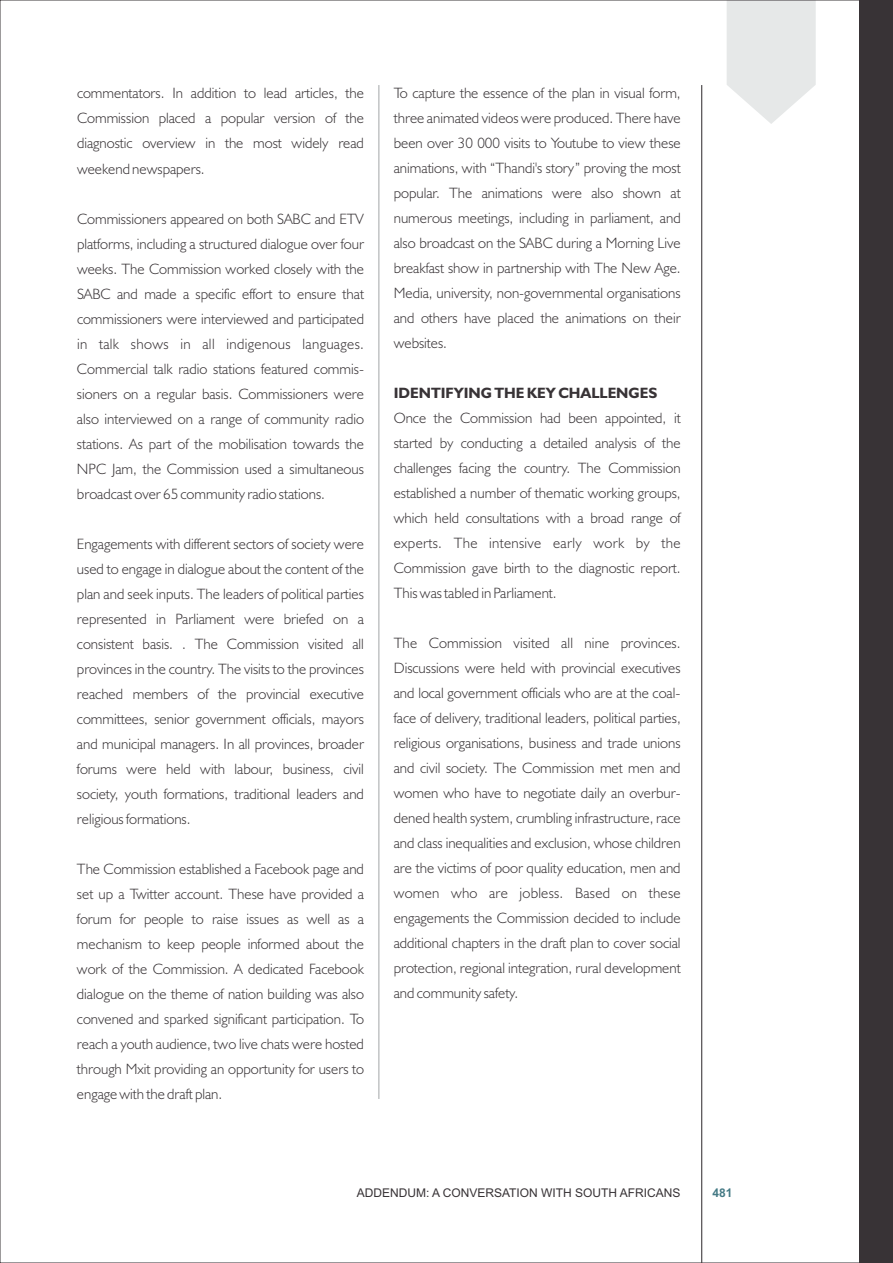
<style>
.page{position:relative;width:893px;height:1263px;background:#fff}
.page>*{position:absolute;margin:0;border:0;box-sizing:border-box;transform-origin:0 0}
.t1{font:300 15px/25px "Humanist 521 BT";color:#383336;text-align:justify}
.t2{font:700 15px "Humanist 521 BT";color:#383336}
.t3{font:12px "Arial";color:#383336}
.t4{font:700 12px "Arial";color:#457a85}
</style>
<div class="page">
<hr style="left:701px;top:85px;width:1px;height:1178px;background:#383336">
<hr style="left:378px;top:85px;width:1px;height:1014px;background:#a8abad">
<svg style="left:727px;top:2px;width:89px;height:122px"></svg>
<div style="left:859px;top:0;width:34px;height:1263px;background:#383336"></div>
<p class="t1" style="left:77px;top:82px;width:289px">commentators. In addition to lead articles, the Commission placed a popular version of the diagnostic overview in the most widely read weekend newspapers.</p>
<p class="t1" style="left:77px;top:207px;width:289px">Commissioners appeared on both SABC and ETV platforms, including a structured dialogue over four weeks. The Commission worked closely with the SABC and made a specific effort to ensure that commissioners were interviewed and participated in talk shows in all indigenous languages.<br>Commercial talk radio stations featured commis&shy;sioners on a regular basis. Commissioners were also interviewed on a range of community radio stations. As part of the mobilisation towards the NPC Jam, the Commission used a simultaneous broadcast over 65 community radio stations.</p>
<p class="t1" style="left:77px;top:532px;width:289px">Engagements with different sectors of society were used to engage in dialogue about the content of the plan and seek inputs. The leaders of political parties represented in Parliament were briefed on a consistent basis. . The Commission visited all provinces in the country. The visits to the provinces reached members of the provincial executive committees, senior government officials, mayors and municipal managers. In all provinces, broader forums were held with labour, business, civil society, youth formations, traditional leaders and religious formations.</p>
<p class="t1" style="left:77px;top:857px;width:289px">The Commission established a Facebook page and set up a Twitter account. These have provided a forum for people to raise issues as well as a mechanism to keep people informed about the work of the Commission. A dedicated Facebook dialogue on the theme of nation building was also convened and sparked significant participation. To reach a youth audience, two live chats were hosted through Mxit providing an opportunity for users to engage with the draft plan.</p>
<p class="t1" style="left:394px;top:81px;width:288px">To capture the essence of the plan in visual form, three animated videos were produced. There have been over 30 000 visits to Youtube to view these animations, with “Thandi's story” proving the most popular. The animations were also shown at numerous meetings, including in parliament, and also broadcast on the SABC during a Morning Live breakfast show in partnership with The New Age.<br>Media, university, non-governmental organisations and others have placed the animations on their websites.</p>
<p class="t2" style="left:394px;top:386px;width:265px">IDENTIFYING THE KEY CHALLENGES</p>
<p class="t1" style="left:394px;top:406px;width:288px">Once the Commission had been appointed, it started by conducting a detailed analysis of the challenges facing the country. The Commission established a number of thematic working groups, which held consultations with a broad range of experts. The intensive early work by the Commission gave birth to the diagnostic report.<br>This was tabled in Parliament.</p>
<p class="t1" style="left:394px;top:631px;width:289px">The Commission visited all nine provinces.<br>Discussions were held with provincial executives and local government officials who are at the coal&shy;face of delivery, traditional leaders, political parties, religious organisations, business and trade unions and civil society. The Commission met men and women who have to negotiate daily an overbur&shy;dened health system, crumbling infrastructure, race and class inequalities and exclusion, whose children are the victims of poor quality education, men and women who are jobless. Based on these engagements the Commission decided to include additional chapters in the draft plan to cover social protection, regional integration, rural development and community safety.</p>
<p class="t3" style="left:357px;top:1188px;width:325px">ADDENDUM: A CONVERSATION WITH SOUTH AFRICANS</p>
<p class="t4" style="left:713px;top:1188px;width:22px">481</p>
</div>
